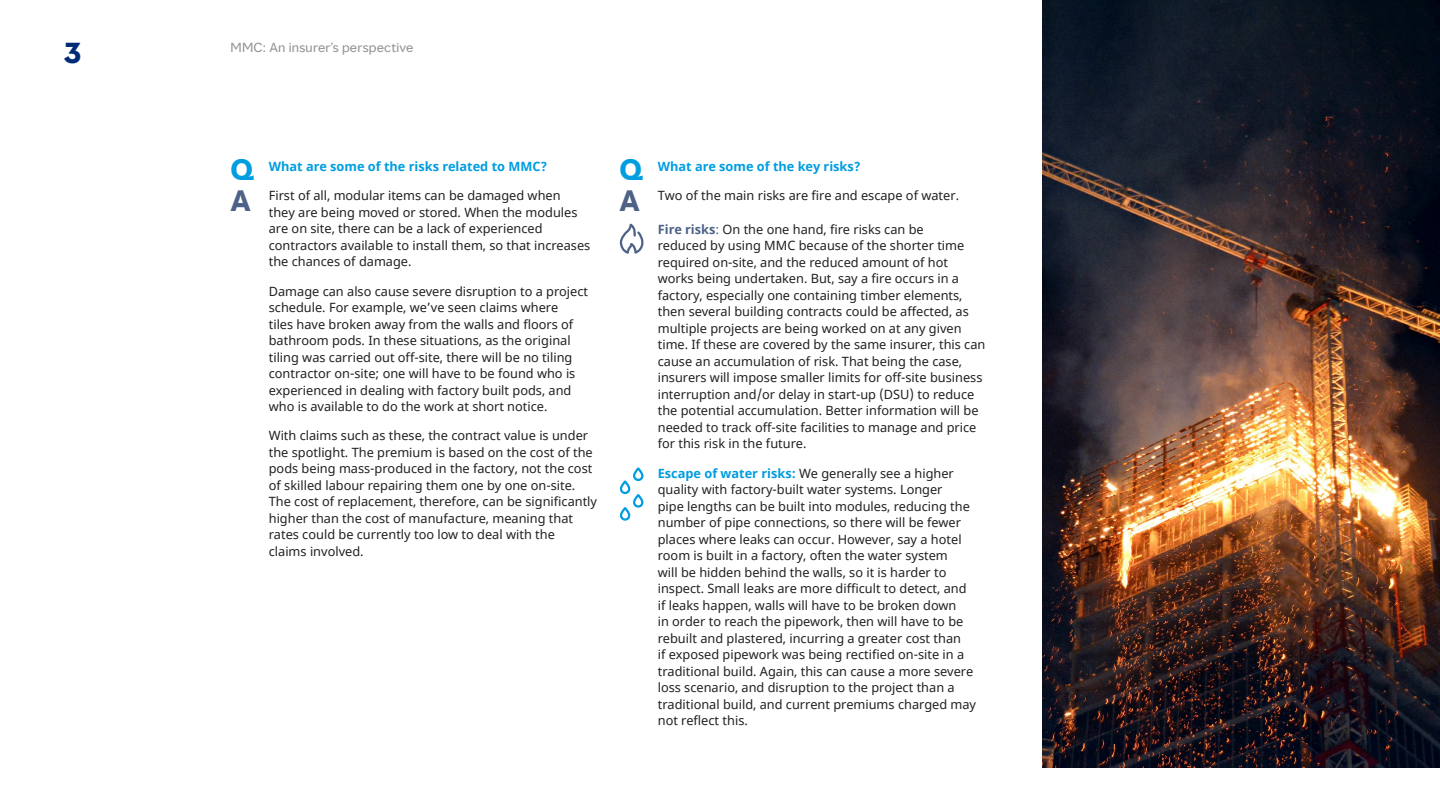
<style>
.page{position:relative;width:1440px;height:810px;background:#fff}
.page>*{position:absolute;margin:0;border:0;box-sizing:border-box;transform-origin:0 0}
.Body_Headline__20_20{font:700 27px "MMC Display";color:#009de0}
.t1{font:700 27px "MMC Display";color:#4e6287}
.t2{font:700 27px "MMC Display";color:#002c77}
.Body__8_5_11{font:12.75px/16.5px "Noto Sans";color:#202020}
.Body__8_5_11-2{font:700 12.75px "Noto Sans";color:#009de0}
.t3{font:12px "MMC Display";letter-spacing:.02em;color:#949494}
.s1{font-weight:700;color:#4e6287}
.s2{color:#4e6287}
.s3{font-weight:700;color:#009de0}
</style>
<div class="page">
<img style="left:1042px;top:0;width:397px;height:767px">
<svg style="left:619px;top:469px;width:25px;height:52px"></svg>
<svg style="left:619px;top:223px;width:23px;height:31px"></svg>
<h1 class="t2" style="left:64px;top:35px;width:19px">3</h1>
<p class="t3" style="left:230px;top:39px;width:184px">MMC: An insurer’s perspective</p>
<h3 class="Body_Headline__20_20" style="left:230px;top:153px;width:25px">Q</h3>
<p class="t1" style="left:230px;top:183px;width:22px">A</p>
<p class="Body__8_5_11-2" style="left:269px;top:157px;width:280px">What are some of the risks related to MMC?</p>
<p class="Body__8_5_11" style="left:269px;top:188px;width:323px">First of all, modular items can be damaged when<br>they are being moved or stored. When the modules are on site, there can be a lack of experienced contractors available to install them, so that increases the chances of damage.</p>
<p class="Body__8_5_11" style="left:269px;top:283px;width:321px">Damage can also cause severe disruption to a project schedule. For example, we’ve seen claims where<br>tiles have broken away from the walls and floors of bathroom pods. In these situations, as the original tiling was carried out off-site, there will be no tiling contractor on-site; one will have to be found who is experienced in dealing with factory built pods, and who is available to do the work at short notice.</p>
<p class="Body__8_5_11" style="left:269px;top:428px;width:330px">With claims such as these, the contract value is under the spotlight. The premium is based on the cost of the pods being mass-produced in the factory, not the cost of skilled labour repairing them one by one on-site.<br>The cost of replacement, therefore, can be significantly higher than the cost of manufacture, meaning that rates could be currently too low to deal with the<br>claims involved.</p>
<h3 class="Body_Headline__20_20" style="left:619px;top:153px;width:25px">Q</h3>
<p class="t1" style="left:619px;top:183px;width:22px">A</p>
<p class="Body__8_5_11-2" style="left:657px;top:157px;width:204px">What are some of the key risks?</p>
<p class="Body__8_5_11" style="left:657px;top:188px;width:303px">Two of the main risks are fire and escape of water.</p>
<p class="Body__8_5_11" style="left:657px;top:221px;width:329px"><span class="s1">Fire risks</span><span class="s2">:</span> On the one hand, fire risks can be<br>reduced by using MMC because of the shorter time required on-site, and the reduced amount of hot works being undertaken. But, say a fire occurs in a factory, especially one containing timber elements, then several building contracts could be affected, as multiple projects are being worked on at any given time. If these are covered by the same insurer, this can cause an accumulation of risk. That being the case, insurers will impose smaller limits for off-site business interruption and/or delay in start-up (DSU) to reduce the potential accumulation. Better information will be needed to track off-site facilities to manage and price for this risk in the future.</p>
<p class="Body__8_5_11" style="left:657px;top:465px;width:320px"><span class="s3">Escape of water risks:</span> We generally see a higher quality with factory-built water systems. Longer<br>pipe lengths can be built into modules, reducing the number of pipe connections, so there will be fewer places where leaks can occur. However, say a hotel room is built in a factory, often the water system<br>will be hidden behind the walls, so it is harder to inspect. Small leaks are more difficult to detect, and if leaks happen, walls will have to be broken down<br>in order to reach the pipework, then will have to be rebuilt and plastered, incurring a greater cost than<br>if exposed pipework was being rectified on-site in a traditional build. Again, this can cause a more severe loss scenario, and disruption to the project than a traditional build, and current premiums charged may not reflect this.</p>
</div>
